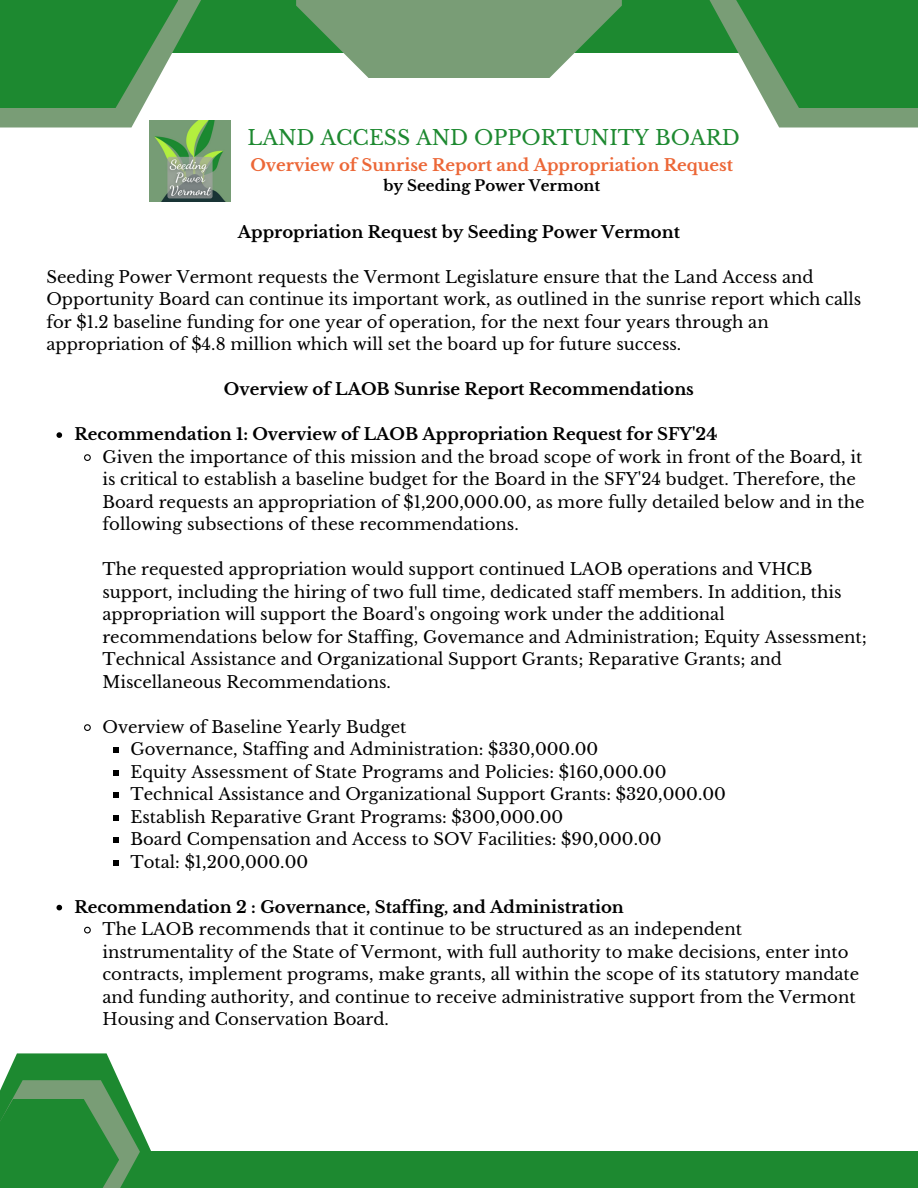
<style>
.page{position:relative;width:918px;height:1188px;background:#fff}
.page>*{position:absolute;margin:0;border:0;box-sizing:border-box;transform-origin:0 0}
.t1{font:20.4px "Libre Baskerville";color:#1d8930}
.t2{font:16.5px/22.5px "Libre Baskerville";color:#000}
.t3{font:700 16.5px "Libre Baskerville";color:#000}
.t4{font:700 16.5px "Libre Baskerville";color:#ec6737}
.t5{font:700 15px "Libre Baskerville";color:#000}
</style>
<div class="page">
<svg style="left:56px;top:432px;width:6px;height:6px"></svg>
<svg style="left:84px;top:454px;width:7px;height:7px"></svg>
<svg style="left:84px;top:724px;width:7px;height:7px"></svg>
<svg style="left:113px;top:747px;width:5px;height:6px"></svg>
<svg style="left:113px;top:770px;width:5px;height:5px"></svg>
<svg style="left:113px;top:792px;width:5px;height:6px"></svg>
<svg style="left:113px;top:815px;width:5px;height:5px"></svg>
<svg style="left:113px;top:837px;width:5px;height:6px"></svg>
<svg style="left:113px;top:860px;width:5px;height:5px"></svg>
<svg style="left:56px;top:905px;width:6px;height:5px"></svg>
<svg style="left:84px;top:926px;width:7px;height:8px"></svg>
<div style="left:0;top:0;width:918px;height:52px;background:#1d8930"></div>
<svg style="left:0;top:0;width:201px;height:128px;fill:#799d76"></svg>
<svg style="left:0;top:0;width:178px;height:108px;fill:#1d8930"></svg>
<svg style="left:709px;top:0;width:209px;height:128px;fill:#799d76"></svg>
<svg style="left:736px;top:0;width:182px;height:108px;fill:#1d8930"></svg>
<svg style="left:296px;top:0;width:326px;height:78px;fill:#799d76"></svg>
<svg style="left:5px;top:1053px;width:146px;height:99px;fill:#1d8930"></svg>
<div style="left:0;top:1152px;width:918px;height:36px;background:#1d8930"></div>
<svg style="left:0;top:1080px;width:140px;height:108px"></svg>
<div style="left:0;top:1099px;width:119px;height:89px;background:#1d8930"></div>
<img style="left:149px;top:121px;width:81px;height:81px">
<p class="t1" style="left:248px;top:125px;width:494px">LAND ACCESS AND OPPORTUNITY BOARD</p>
<p class="t4" style="left:250px;top:155px;width:484px">Overview of Sunrise Report and Appropriation Request</p>
<p class="t5" style="left:383px;top:176px;width:218px">by Seeding Power Vermont</p>
<p class="t3" style="left:238px;top:222px;width:444px">Appropriation Request by Seeding Power Vermont</p>
<p class="t2" style="left:46px;top:266px;width:817px">Seeding Power Vermont requests the Vermont Legislature ensure that the Land Access and Opportunity Board can continue its important work, as outlined in the sunrise report which calls for $1.2 baseline funding for one year of operation, for the next four years through an appropriation of $4.8 million which will set the board up for future success.</p>
<p class="t3" style="left:224px;top:379px;width:472px">Overview of LAOB Sunrise Report Recommendations</p>
<p class="t3" style="left:74px;top:424px;width:644px">Recommendation 1: Overview of LAOB Appropriation Request for SFY'24</p>
<p class="t2" style="left:102px;top:446px;width:764px">Given the importance of this mission and the broad scope of work in front of the Board, it is critical to establish a baseline budget for the Board in the SFY'24 budget. Therefore, the Board requests an appropriation of $1,200,000.00, as more fully detailed below and in the following subsections of these recommendations.</p>
<p class="t2" style="left:102px;top:558px;width:766px">The requested appropriation would support continued LAOB operations and VHCB support, including the hiring of two full time, dedicated staff members. In addition, this appropriation will support the Board's ongoing work under the additional recommendations below for Staffing, Govemance and Administration; Equity Assessment; Technical Assistance and Organizational Support Grants; Reparative Grants; and Miscellaneous Recommendations.</p>
<p class="t2" style="left:131px;top:716px;width:597px;text-indent:-28px">Overview of Baseline Yearly Budget<br>Governance, Staffing and Administration: $330,000.00<br>Equity Assessment of State Programs and Policies: $160,000.00<br>Technical Assistance and Organizational Support Grants: $320,000.00<br>Establish Reparative Grant Programs: $300,000.00<br>Board Compensation and Access to SOV Facilities: $90,000.00<br>Total: $1,200,000.00</p>
<p class="t3" style="left:74px;top:897px;width:551px">Recommendation 2 : Governance, Staffing, and Administration</p>
<p class="t2" style="left:102px;top:918px;width:758px">The LAOB recommends that it continue to be structured as an independent instrumentality of the State of Vermont, with full authority to make decisions, enter into contracts, implement programs, make grants, all within the scope of its statutory mandate and funding authority, and continue to receive administrative support from the Vermont Housing and Conservation Board.</p>
</div>
